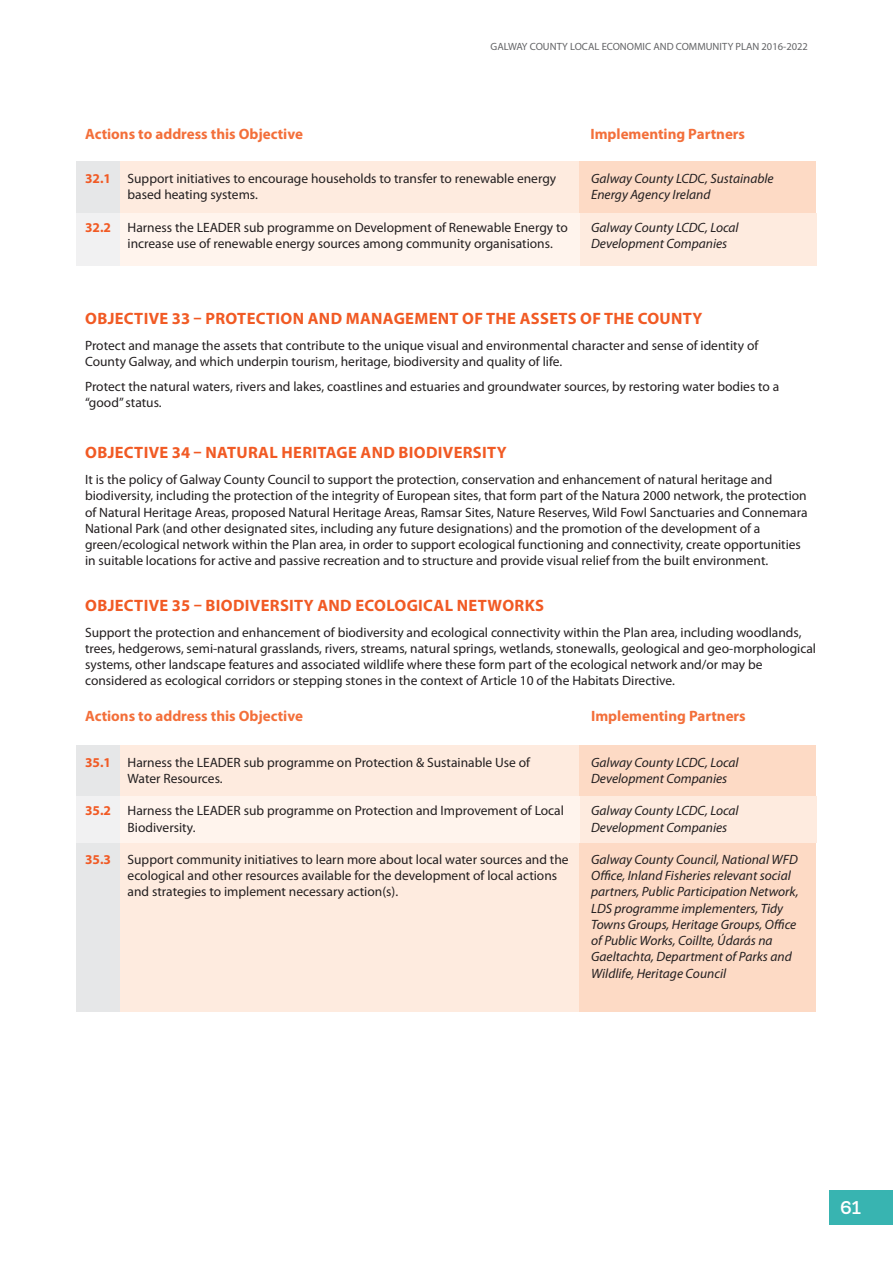
<style>
.page{position:relative;width:893px;height:1263px;background:#fff}
.page>*{position:absolute;margin:0;border:0;box-sizing:border-box;transform-origin:0 0}
.t1{font:600 18px "Sanchez";color:#fff}
.t2{font:700 16.5px "Myriad Pro";letter-spacing:.02em;color:#f15a24}
.t3{font:700 15px "Myriad Pro";color:#f36f3a}
.t4{font:13.5px/16.2px "Myriad Pro";color:#231f20}
.t5{font:italic 13.5px/16.2px "Myriad Pro";color:#231f20}
.t6{font:10.5px "Myriad";color:#636466}
.s1{font-weight:700;color:#f15a24}
</style>
<div class="page">
<div style="left:77px;top:162px;width:739px;height:104px;background:#fddac5"></div>
<div style="left:77px;top:162px;width:502px;height:104px;background:#feebdf"></div>
<div style="left:77px;top:162px;width:43px;height:104px;background:#e6e7e8"></div>
<div style="left:829px;top:1191px;width:64px;height:34px;background:#38b4b1"></div>
<div style="left:579px;top:213px;width:237px;height:53px;background:#feebdf"></div>
<div style="left:120px;top:213px;width:459px;height:53px;background:#fff4ed"></div>
<div style="left:77px;top:213px;width:43px;height:53px;background:#f1f1f2"></div>
<div style="left:77px;top:745px;width:739px;height:267px;background:#fddac5"></div>
<div style="left:77px;top:745px;width:502px;height:267px;background:#feebdf"></div>
<div style="left:77px;top:745px;width:43px;height:267px;background:#e6e7e8"></div>
<div style="left:579px;top:796px;width:237px;height:47px;background:#feebdf"></div>
<div style="left:120px;top:796px;width:459px;height:47px;background:#fff4ed"></div>
<div style="left:77px;top:796px;width:43px;height:47px;background:#f1f1f2"></div>
<p class="t6" style="left:491px;top:43px;width:319px">GALWAY COUNTY LOCAL ECONOMIC AND COMMUNITY PLAN 2016-2022</p>
<p class="t3" style="left:85px;top:128px;width:219px">Actions to address this Objective</p>
<p class="t3" style="left:590px;top:128px;width:156px">Implementing Partners</p>
<p class="t4" style="left:128px;top:171px;width:430px;text-indent:-43px"><span class="s1">32.1</span> Support initiatives to encourage households to transfer to renewable energy based heating systems.</p>
<p class="t4" style="left:128px;top:220px;width:442px;text-indent:-43px"><span class="s1">32.2</span> Harness the LEADER sub programme on Development of Renewable Energy to increase use of renewable energy sources among community organisations.</p>
<p class="t5" style="left:591px;top:171px;width:184px">Galway County LCDC, Sustainable<br>Energy Agency Ireland</p>
<p class="t5" style="left:591px;top:220px;width:149px">Galway County LCDC, Local<br>Development Companies</p>
<p class="t2" style="left:85px;top:312px;width:619px">OBJECTIVE 33 PROTECTION AND MANAGEMENT OF THE ASSETS OF THE COUNTY</p>
<p class="t4" style="left:85px;top:339px;width:675px">Protect and manage the assets that contribute to the unique visual and environmental character and sense of identity of<br>County Galway, and which underpin tourism, heritage, biodiversity and quality of life.</p>
<p class="t4" style="left:85px;top:379px;width:696px">Protect the natural waters, rivers and lakes, coastlines and estuaries and groundwater sources, by restoring water bodies to a “good” status.</p>
<p class="t2" style="left:85px;top:446px;width:423px">OBJECTIVE 34 NATURAL HERITAGE AND BIODIVERSITY</p>
<p class="t4" style="left:85px;top:473px;width:724px">It is the policy of Galway County Council to support the protection, conservation and enhancement of natural heritage and biodiversity, including the protection of the integrity of European sites, that form part of the Natura 2000 network, the protection of Natural Heritage Areas, proposed Natural Heritage Areas, Ramsar Sites, Nature Reserves, Wild Fowl Sanctuaries and Connemara National Park (and other designated sites, including any future designations) and the promotion of the development of a green/ecological network within the Plan area, in order to support ecological functioning and connectivity, create opportunities in suitable locations for active and passive recreation and to structure and provide visual relief from the built environment.</p>
<p class="t2" style="left:85px;top:599px;width:460px">OBJECTIVE 35 BIODIVERSITY AND ECOLOGICAL NETWORKS</p>
<p class="t4" style="left:85px;top:625px;width:732px">Support the protection and enhancement of biodiversity and ecological connectivity within the Plan area, including woodlands, trees, hedgerows, semi-natural grasslands, rivers, streams, natural springs, wetlands, stonewalls, geological and geo-morphological systems, other landscape features and associated wildlife where these form part of the ecological network and/or may be considered as ecological corridors or stepping stones in the context of Article 10 of the Habitats Directive.</p>
<p class="t3" style="left:85px;top:710px;width:219px">Actions to address this Objective</p>
<p class="t3" style="left:591px;top:710px;width:156px">Implementing Partners</p>
<p class="t4" style="left:128px;top:755px;width:404px;text-indent:-43px"><span class="s1">35.1</span> Harness the LEADER sub programme on Protection &amp; Sustainable Use of<br>Water Resources.</p>
<p class="t4" style="left:128px;top:804px;width:438px;text-indent:-43px"><span class="s1">35.2</span> Harness the LEADER sub programme on Protection and Improvement of Local<br>Biodiversity.</p>
<p class="t4" style="left:128px;top:852px;width:443px;text-indent:-43px"><span class="s1">35.3</span> Support community initiatives to learn more about local water sources and the ecological and other resources available for the development of local actions and strategies to implement necessary action(s).</p>
<p class="t5" style="left:591px;top:755px;width:149px">Galway County LCDC, Local<br>Development Companies</p>
<p class="t5" style="left:591px;top:804px;width:149px">Galway County LCDC, Local<br>Development Companies</p>
<p class="t5" style="left:591px;top:852px;width:209px">Galway County Council, National WFD Office, Inland Fisheries relevant social partners, Public Participation Network, LDS programme implementers, Tidy Towns Groups, Heritage Groups, Office of Public Works, Coillte, Údarás na Gaeltachta, Department of Parks and Wildlife, Heritage Council</p>
<h1 class="t1" style="left:840px;top:1200px;width:22px">61</h1>
</div>
